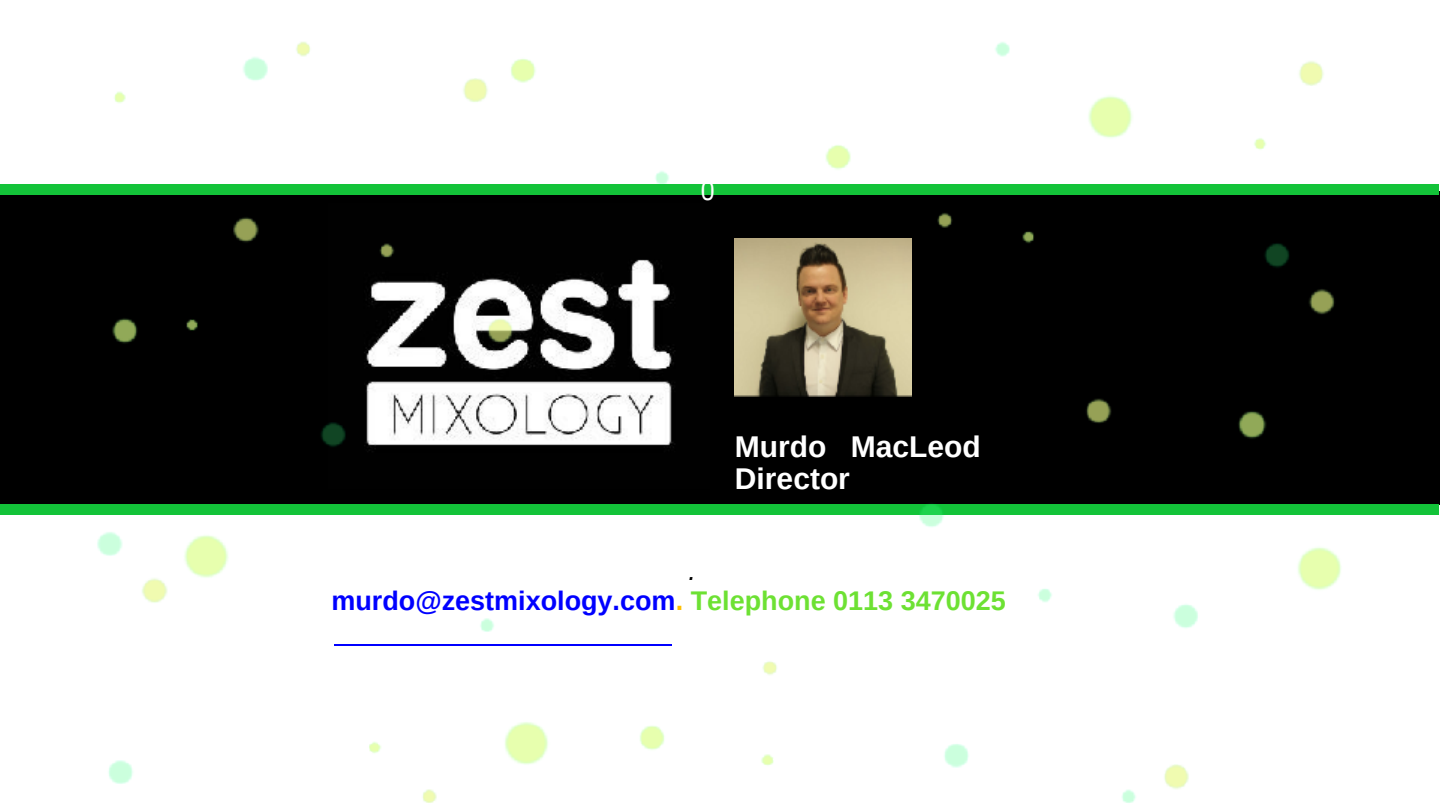
<style>
.page{position:relative;width:1440px;height:810px;background:#fff}
.page>*{position:absolute;margin:0;border:0;box-sizing:border-box;transform-origin:0 0}
.t1{font:700 30px/32.7px "Arimo";color:#fff}
.t2{font:700 27px/29.2px "Arimo";color:#00f}
.t3{font:27px "IBM Plex Sans Cond";color:#fff}
.s1{font-weight:400;font-style:italic;color:#000}
.s2{color:#ffc000}
.s3{color:#6de133}
</style>
<div class="page">
<img style="left:0;top:41px;width:1440px;height:762px">
<img style="left:735px;top:238px;width:177px;height:158px">
<p class="t3" style="left:701px;top:173px;width:16px">0</p>
<p class="t1" style="left:735px;top:430px;width:247px">Murdo MacLeod<br>Director</p>
<p class="t2" style="left:332px;top:556px;width:676px;text-indent:357px"><span class="s1">. </span>murdo@zestmixology.com<span class="s2">.</span> <span class="s3">Telephone 0113 3470025</span></p>
</div>
